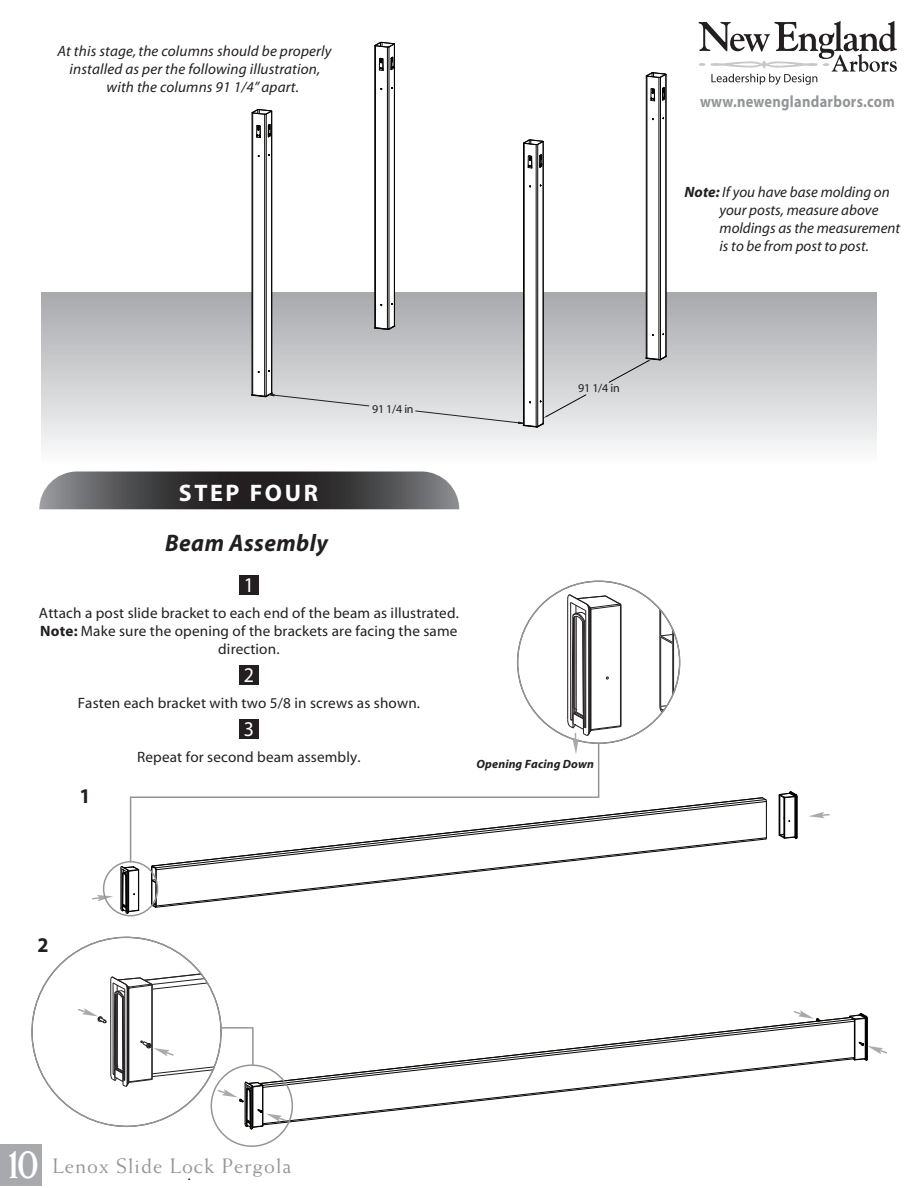
<style>
.page{position:relative;width:918px;height:1188px;background:#fff}
.page>*{position:absolute;margin:0;border:0;box-sizing:border-box;transform-origin:0 0}
.t1{font:italic 700 24px "Myriad";letter-spacing:.02em;color:#231f20}
.t2{font:700 24px "Myriad";letter-spacing:.11em;color:#fff}
.t3{font:21px "Weiss Std";letter-spacing:.05em;color:#939598}
.t4{font:21px "Myriad";color:#fff;scale:.95 1}
.t5{font:700 21px "Myriad";color:#231f20;scale:.95 1}
.t6{font:700 16.35px "Myriad";letter-spacing:.02em;color:#939598;scale:.88 1}
.t7{font:italic 15px/18px "Myriad";letter-spacing:.005em;color:#231f20}
.t8{font:15px/18px "Myriad";letter-spacing:.01em;color:#231f20;text-align:center}
.t9{font:italic 700 12px "Myriad";letter-spacing:.01em;color:#231f20}
.t10{font:12px "Myriad";letter-spacing:-.02em;color:#231f20}
.s1{font-weight:700}
.s2{font-weight:700;font-size:46.5px;color:#fff}
</style>
<div class="page">
<div style="left:42px;top:293px;width:834px;height:173px;background:linear-gradient(to bottom,#a7a9ad,#fdfdfd)"></div>
<div style="left:239px;top:575px;width:20px;height:20px;background:#231f20"></div>
<div style="left:239px;top:665px;width:20px;height:20px;background:#231f20"></div>
<div style="left:239px;top:719px;width:20px;height:20px;background:#231f20"></div>
<svg style="left:39px;top:472px;width:420px;height:37px;background:#4d4c4e"></svg>
<div style="left:0;top:1144px;width:42px;height:42px;background:#a8a9ad"></div>
<svg style="left:699px;top:21px;width:198px;height:64px"></svg>
<hr style="left:524px;top:143px;width:1px;height:282px;background:#040503">
<hr style="left:536px;top:145px;width:1px;height:282px;background:#040503">
<hr style="left:537px;top:145px;width:1px;height:281px;background:#040503">
<hr style="left:523px;top:143px;width:1px;height:282px;background:#040503">
<hr style="left:543px;top:141px;width:1px;height:282px;background:#040503">
<svg style="left:523px;top:139px;width:21px;height:6px"></svg>
<hr style="left:647px;top:76px;width:1px;height:282px;background:#040503">
<hr style="left:659px;top:78px;width:1px;height:281px;background:#040503">
<hr style="left:660px;top:77px;width:1px;height:282px;background:#040503">
<hr style="left:646px;top:76px;width:1px;height:282px;background:#040503">
<hr style="left:666px;top:74px;width:1px;height:282px;background:#040503">
<svg style="left:646px;top:72px;width:21px;height:6px"></svg>
<svg style="left:527px;top:156px;width:6px;height:13px"></svg>
<svg style="left:539px;top:154px;width:4px;height:14px"></svg>
<svg style="left:650px;top:88px;width:6px;height:13px"></svg>
<svg style="left:662px;top:87px;width:3px;height:14px"></svg>
<svg style="left:251px;top:41px;width:144px;height:366px"></svg>
<svg style="left:608px;top:247px;width:59px;height:136px"></svg>
<svg style="left:415px;top:285px;width:172px;height:143px;background:#c6c7c9"></svg>
<svg style="left:151px;top:797px;width:616px;height:111px"></svg>
<hr style="left:151px;top:867px;width:1px;height:37px;background:#040503">
<hr style="left:121px;top:868px;width:1px;height:40px;background:#040503">
<hr style="left:128px;top:872px;width:1px;height:40px;background:#040503">
<hr style="left:138px;top:870px;width:1px;height:40px;background:#040503">
<hr style="left:127px;top:872px;width:1px;height:39px;background:#040503">
<hr style="left:797px;top:797px;width:1px;height:40px;background:#040503">
<hr style="left:796px;top:797px;width:1px;height:40px;background:#040503">
<hr style="left:795px;top:797px;width:1px;height:40px;background:#040503">
<hr style="left:780px;top:795px;width:1px;height:40px;background:#040503">
<hr style="left:784px;top:798px;width:1px;height:40px;background:#040503">
<hr style="left:779px;top:795px;width:1px;height:40px;background:#040503">
<svg style="left:779px;top:791px;width:19px;height:8px"></svg>
<svg style="left:783px;top:817px;width:7px;height:5px"></svg>
<svg style="left:779px;top:834px;width:19px;height:5px"></svg>
<hr style="left:126px;top:876px;width:1px;height:30px;background:#040503">
<svg style="left:120px;top:866px;width:19px;height:10px"></svg>
<hr style="left:122px;top:874px;width:1px;height:30px;background:#040503">
<svg style="left:120px;top:903px;width:19px;height:12px"></svg>
<svg style="left:92px;top:895px;width:21px;height:6px"></svg>
<svg style="left:809px;top:812px;width:21px;height:6px"></svg>
<svg style="left:31px;top:936px;width:857px;height:211px"></svg>
<div style="left:103px;top:861px;width:55px;height:55px;border:2px solid #939598;border-radius:50%"></div>
<hr style="left:131px;top:796px;width:468px;height:2px;background:#939598">
<hr style="left:130px;top:797px;width:1px;height:65px;background:#939598">
<hr style="left:598px;top:743px;width:1px;height:54px;background:#939598">
<svg style="left:517px;top:581px;width:163px;height:173px"></svg>
<p class="t7" style="left:57px;top:43px;width:276px">At this stage, the columns should be properly</p>
<p class="t7" style="left:70px;top:61px;width:252px">installed as per the following illustration,</p>
<p class="t7" style="left:107px;top:79px;width:194px">with the columns 91 1/4” apart.</p>
<p class="t10" style="left:372px;top:403px;width:43px">91 1/4 in</p>
<p class="t10" style="left:578px;top:382px;width:43px">91 1/4 in</p>
<h1 class="t2" style="left:179px;top:480px;width:141px">STEP FOUR</h1>
<h1 class="t1" style="left:165px;top:530px;width:164px">Beam Assembly</h1>
<h2 class="t4" style="left:244px;top:575px;width:12px">1</h2>
<p class="t8" style="left:39px;top:605px;width:421px">Attach a post slide bracket to each end of the beam as illustrated.<br><span class="s1">Note:</span> Make sure the opening of the brackets are facing the same direction.</p>
<h2 class="t4" style="left:244px;top:665px;width:12px">2</h2>
<p class="t8" style="left:78px;top:695px;width:344px">Fasten each bracket with two 5/8 in screws as shown.</p>
<h2 class="t4" style="left:244px;top:719px;width:12px">3</h2>
<h2 class="t5" style="left:79px;top:785px;width:13px">1</h2>
<p class="t8" style="left:137px;top:749px;width:225px">Repeat for second beam assembly.</p>
<p class="t9" style="left:477px;top:758px;width:119px">Opening Facing Down</p>
<h2 class="t5" style="left:37px;top:934px;width:13px">2</h2>
<p class="t6" style="left:700px;top:93px;width:223px">www.newenglandarbors.com</p>
<p class="t7" style="left:720px;top:184px;width:182px;text-indent:-35px"><span class="s1">Note:</span> If you have base molding on your posts, measure above moldings as the measurement is to be from post to post.</p>
<h2 class="t3" style="left:3px;top:1154px;width:290px"><span class="s2">10</span> Lenox Slide Lock Pergola</h2>
</div>
